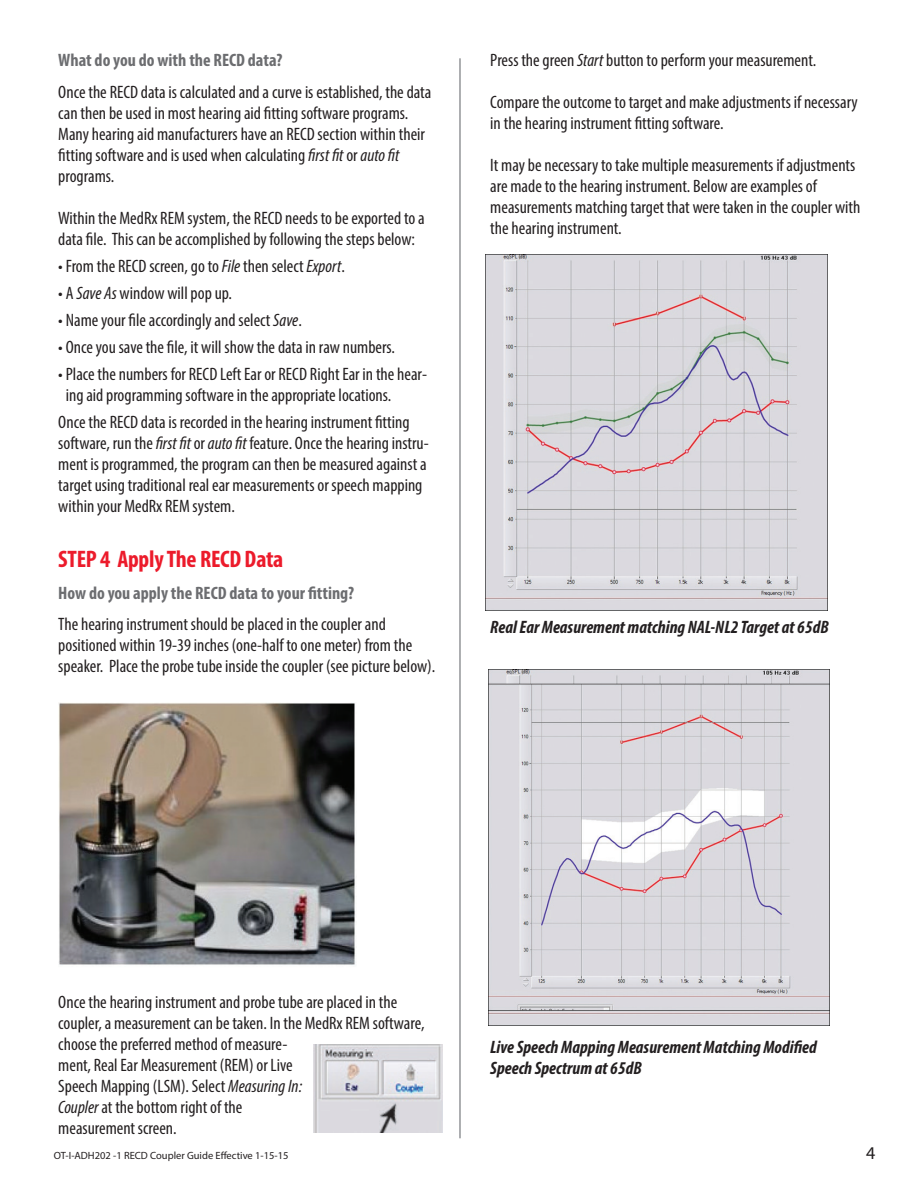
<style>
.page{position:relative;width:918px;height:1188px;background:#fff}
.page>*{position:absolute;margin:0;border:0;box-sizing:border-box;transform-origin:0 0}
.t1{font:700 condensed 24px "Myriad Pro";letter-spacing:-.01em;color:#ec1b2b}
.t2{font:condensed 18px/21px "Myriad Pro";color:#231f20}
.t3{font:italic 700 condensed 18px "Myriad Pro";color:#231f20}
.t4{font:700 condensed 18px "Myriad Pro";color:#6c6d70}
.t5{font:18px "Myriad Pro";color:#231f20}
.t6{font:10.5px "Myriad Pro";color:#231f20}
.s1{font-style:italic}
</style>
<div class="page">
<img style="left:58px;top:703px;width:298px;height:262px">
<hr style="left:459px;top:58px;width:2px;height:1080px;background:#939598">
<img style="left:313px;top:1045px;width:130px;height:88px">
<img style="left:486px;top:255px;width:341px;height:355px">
<img style="left:488px;top:670px;width:342px;height:356px">
<p class="t4" style="left:58px;top:49px;width:226px">What do you do with the RECD data?</p>
<p class="t2" style="left:58px;top:81px;width:375px">Once the RECD data is calculated and a curve is established, the data can then be used in most hearing aid fitting software programs.<br>Many hearing aid manufacturers have an RECD section within their fitting software and is used when calculating <span class="s1">first fit</span> or <span class="s1">auto fit </span>programs.</p>
<p class="t2" style="left:58px;top:207px;width:368px">Within the MedRx REM system, the RECD needs to be exported to a data file. This can be accomplished by following the steps below:</p>
<p class="t2" style="left:58px;top:255px;width:288px">• From the RECD screen, go to <span class="s1">File</span> then select <span class="s1">Export</span>.</p>
<p class="t2" style="left:58px;top:282px;width:175px">• A <span class="s1">Save As</span> window will pop up.</p>
<p class="t2" style="left:58px;top:309px;width:245px">• Name your file accordingly and select <span class="s1">Save</span>.</p>
<p class="t2" style="left:58px;top:336px;width:338px">• Once you save the file, it will show the data in raw numbers.</p>
<p class="t2" style="left:66px;top:363px;width:363px;text-indent:-7px">• Place the numbers for RECD Left Ear or RECD Right Ear in the hear&shy;ing aid programming software in the appropriate locations.</p>
<p class="t2" style="left:58px;top:411px;width:372px">Once the RECD data is recorded in the hearing instrument fitting software, run the <span class="s1">first fit</span> or <span class="s1">auto fit</span> feature. Once the hearing instru&shy;ment is programmed, the program can then be measured against a target using traditional real ear measurements or speech mapping within your MedRx REM system.</p>
<p class="t1" style="left:58px;top:544px;width:227px">STEP 4 Apply The RECD Data</p>
<p class="t4" style="left:58px;top:581px;width:298px">How do you apply the RECD data to your fitting?</p>
<p class="t2" style="left:58px;top:614px;width:379px">The hearing instrument should be placed in the coupler and positioned within 19-39 inches (one-half to one meter) from the speaker. Place the probe tube inside the coupler (see picture below).</p>
<p class="t2" style="left:490px;top:50px;width:327px">Press the green <span class="s1">Start</span> button to perform your measurement.</p>
<p class="t2" style="left:490px;top:92px;width:369px">Compare the outcome to target and make adjustments if necessary in the hearing instrument fitting software.</p>
<p class="t2" style="left:490px;top:155px;width:372px">It may be necessary to take multiple measurements if adjustments are made to the hearing instrument. Below are examples of measurements matching target that were taken in the coupler with the hearing instrument.</p>
<p class="t3" style="left:490px;top:616px;width:340px">Real Ear Measurement matching NAL-NL2 Target at 65dB</p>
<p class="t2" style="left:58px;top:992px;width:368px">Once the hearing instrument and probe tube are placed in the coupler, a measurement can be taken. In the MedRx REM software, choose the preferred method of measure-<br>ment, Real Ear Measurement (REM) or Live<br>Speech Mapping (LSM). Select <span class="s1">Measuring In:<br>Coupler</span> at the bottom right of the<br>measurement screen.</p>
<p class="t3" style="left:490px;top:1036px;width:328px">Live Speech Mapping Measurement Matching Modified</p>
<p class="t3" style="left:490px;top:1057px;width:153px">Speech Spectrum at 65dB</p>
<p class="t6" style="left:54px;top:1149px;width:236px">OT-I-ADH202 -1 RECD Coupler Guide Effective 1-15-15</p>
<p class="t5" style="left:866px;top:1142px;width:11px">4</p>
</div>
